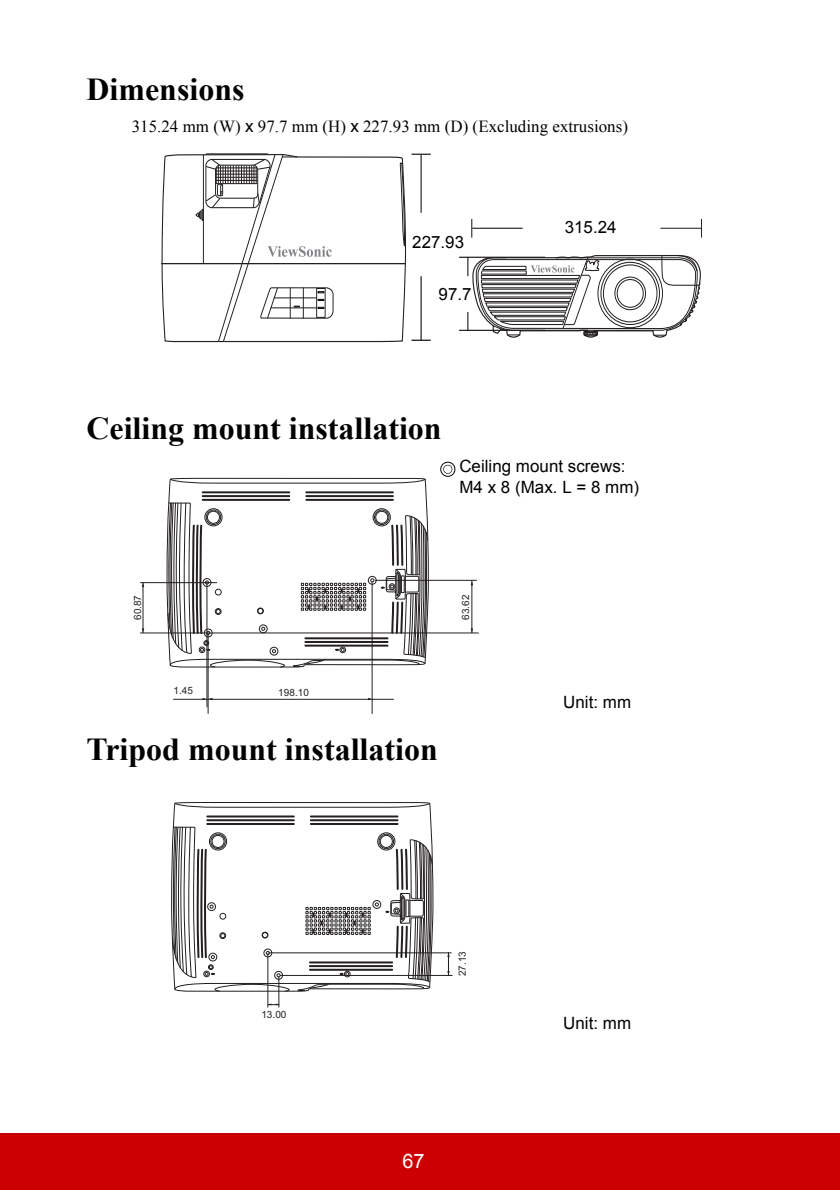
<style>
.page{position:relative;width:840px;height:1190px;background:#fff}
.page>*{position:absolute;margin:0;border:0;box-sizing:border-box;transform-origin:0 0}
.t1{font:700 32px "Times New Roman";color:#000}
.t2{font:20px "Arial";color:#fff}
.t3{font:17px/21px "Arial";letter-spacing:.005em;color:#000}
.t4{font:17px "Times New Roman";letter-spacing:.005em;color:#000}
.t5{font:10px "Arial";color:#231f20}
.s1{font-family:"Arial"}
</style>
<div class="page">
<div style="left:0;top:1133px;width:839px;height:57px;background:#cc0003"></div>
<svg style="left:412px;top:154px;width:19px;height:1px"></svg>
<hr style="left:421px;top:155px;width:1px;height:58px;background:#231f20">
<svg style="left:412px;top:340px;width:19px;height:1px"></svg>
<hr style="left:420px;top:276px;width:2px;height:64px;background:#231f20">
<hr style="left:459px;top:257px;width:86px;height:1px;background:#231f20">
<hr style="left:459px;top:330px;width:86px;height:1px;background:#231f20">
<svg style="left:471px;top:219px;width:2px;height:19px"></svg>
<svg style="left:701px;top:219px;width:1px;height:19px"></svg>
<hr style="left:472px;top:228px;width:51px;height:1px;background:#231f20">
<hr style="left:660px;top:228px;width:41px;height:1px;background:#231f20">
<svg style="left:161px;top:153px;width:245px;height:190px"></svg>
<hr style="left:274px;top:298px;width:42px;height:1px;background:#231f20">
<hr style="left:271px;top:308px;width:45px;height:1px;background:#231f20">
<hr style="left:290px;top:288px;width:1px;height:30px;background:#231f20">
<hr style="left:303px;top:288px;width:1px;height:30px;background:#231f20">
<svg style="left:467px;top:255px;width:234px;height:83px"></svg>
<hr style="left:140px;top:633px;width:338px;height:1px;background:#231f20">
<hr style="left:173px;top:699px;width:220px;height:1px;background:#231f20">
<hr style="left:140px;top:582px;width:77px;height:1px;background:#231f20">
<hr style="left:375px;top:580px;width:101px;height:1px;background:#231f20">
<hr style="left:143px;top:583px;width:1px;height:50px;background:#231f20">
<svg style="left:203px;top:698px;width:10px;height:2px"></svg>
<hr style="left:472px;top:581px;width:1px;height:52px;background:#231f20">
<hr style="left:207px;top:583px;width:1px;height:124px;background:#231f20">
<hr style="left:208px;top:633px;width:1px;height:81px;background:#231f20">
<hr style="left:372px;top:583px;width:1px;height:131px;background:#231f20">
<svg style="left:166px;top:479px;width:263px;height:193px"></svg>
<svg style="left:170px;top:478px;width:256px;height:6px"></svg>
<div style="left:202px;top:492px;width:88px;height:1px;border:1px solid #231f20"></div>
<div style="left:202px;top:495px;width:88px;height:2px;border:1px solid #231f20"></div>
<div style="left:202px;top:499px;width:88px;height:2px;border:1px solid #231f20"></div>
<div style="left:306px;top:492px;width:88px;height:1px;border:1px solid #231f20"></div>
<div style="left:306px;top:495px;width:88px;height:2px;border:1px solid #231f20"></div>
<div style="left:306px;top:499px;width:88px;height:2px;border:1px solid #231f20"></div>
<svg style="left:168px;top:503px;width:260px;height:165px"></svg>
<div style="left:401px;top:576px;width:3px;height:17px;border:1px solid #231f20"></div>
<svg style="left:440px;top:462px;width:15px;height:15px"></svg>
<hr style="left:269px;top:953px;width:182px;height:1px;background:#231f20">
<hr style="left:281px;top:975px;width:171px;height:1px;background:#231f20">
<hr style="left:268px;top:954px;width:1px;height:53px;background:#231f20">
<hr style="left:279px;top:977px;width:1px;height:30px;background:#231f20">
<svg style="left:447px;top:953px;width:3px;height:22px"></svg>
<svg style="left:171px;top:802px;width:263px;height:194px"></svg>
<svg style="left:175px;top:803px;width:256px;height:5px"></svg>
<div style="left:207px;top:816px;width:88px;height:1px;border:1px solid #231f20"></div>
<div style="left:207px;top:820px;width:88px;height:1px;border:1px solid #231f20"></div>
<div style="left:207px;top:823px;width:88px;height:2px;border:1px solid #231f20"></div>
<div style="left:310px;top:816px;width:88px;height:1px;border:1px solid #231f20"></div>
<div style="left:310px;top:820px;width:88px;height:1px;border:1px solid #231f20"></div>
<div style="left:310px;top:823px;width:88px;height:2px;border:1px solid #231f20"></div>
<svg style="left:172px;top:827px;width:261px;height:165px"></svg>
<div style="left:406px;top:900px;width:3px;height:17px;border:1px solid #231f20"></div>
<h1 class="t1" style="left:86px;top:72px;width:160px">Dimensions</h1>
<p class="t4" style="left:132px;top:117px;width:498px">315.24 mm (W) <span class="s1">x</span> 97.7 mm (H) <span class="s1">x</span> 227.93 mm (D) (Excluding extrusions)</p>
<p class="t3" style="left:412px;top:232px;width:53px">227.93</p>
<p class="t3" style="left:439px;top:284px;width:35px">97.7</p>
<h1 class="t1" style="left:86px;top:410px;width:357px">Ceiling mount installation</h1>
<p class="t3" style="left:565px;top:216px;width:53px">315.24</p>
<p class="t3" style="left:459px;top:456px;width:181px">Ceiling mount screws:<br>M4 x 8 (Max. L = 8 mm)</p>
<p class="t5" style="left:132px;top:620px;width:27px;rotate:-90deg">60.87</p>
<p class="t5" style="left:460px;top:620px;width:27px;rotate:-90deg">63.62</p>
<p class="t5" style="left:173px;top:685px;width:21px">1.45</p>
<p class="t5" style="left:278px;top:687px;width:32px">198.10</p>
<h1 class="t1" style="left:86px;top:731px;width:353px">Tripod mount installation</h1>
<p class="t5" style="left:261px;top:1009px;width:27px">13.00</p>
<p class="t5" style="left:457px;top:976px;width:27px;rotate:-90deg">27.13</p>
<p class="t2" style="left:402px;top:1150px;width:24px">67</p>
<p class="t3" style="left:563px;top:692px;width:69px">Unit: mm</p>
<p class="t3" style="left:563px;top:1013px;width:69px">Unit: mm</p>
</div>
